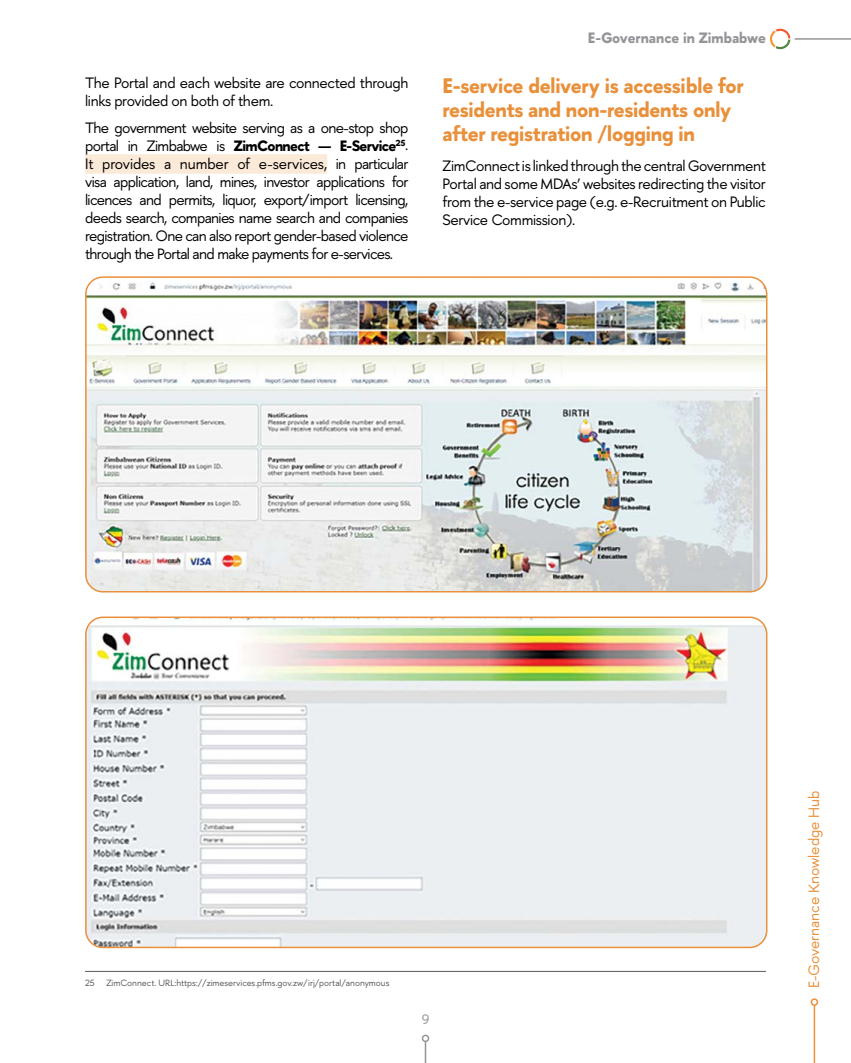
<style>
.page{position:relative;width:851px;height:1063px;background:#fff}
.page>*{position:absolute;margin:0;border:0;box-sizing:border-box;transform-origin:0 0}
.t1{font:700 21px/24px "HSE Sans";letter-spacing:-.01em;color:#e9903b}
.t2{font:15px/18px "HSE Sans";letter-spacing:-.02em;color:#000;text-align:justify}
.t3{font:15px "HSE Sans";color:#e9903b}
.t4{font:700 15px "HSE Sans";color:#939598}
.t5{font:13.5px "HSE Sans";color:#939598}
.t6{font:9px "HSE Sans";color:#58595b}
.s1{font-weight:700}
</style>
<div class="page">
<hr style="left:424px;top:1041px;width:2px;height:22px;background:#939598">
<div style="left:421px;top:1035px;width:8px;height:7px;border:2px solid #939598;border-radius:50%"></div>
<hr style="left:813px;top:1005px;width:2px;height:58px;background:#e9903b">
<div style="left:810px;top:998px;width:8px;height:8px;border:2px solid #e9903b;border-radius:50%"></div>
<hr style="left:794px;top:38px;width:56px;height:2px;background:#939598">
<svg style="left:769px;top:29px;width:21px;height:20px"></svg>
<div style="left:85px;top:154px;width:242px;height:20px;background:#fcead8"></div>
<hr style="left:85px;top:971px;width:680px;height:1px;background:#58595b">
<img style="left:88px;top:279px;width:678px;height:311px">
<div style="left:85px;top:276px;width:682px;height:317px;border:2px solid #e9903b;border-radius:17px"></div>
<img style="left:86px;top:617px;width:680px;height:330px">
<div style="left:85px;top:617px;width:682px;height:331px;border:2px solid #e9903b;border-radius:17px"></div>
<p class="t2" style="left:85px;top:74px;width:325px">The Portal and each website are connected through links provided on both of them.</p>
<p class="t2" style="left:85px;top:119px;width:325px">The government website serving as a one-stop shop portal in Zimbabwe is <span class="s1">ZimConnect — E-Service</span><sup>25</sup>.<br>It provides a number of e-services, in particular visa application, land, mines, investor applications for licences and permits, liquor, export/import licensing, deeds search, companies name search and companies registration. One can also report gender-based violence through the Portal and make payments for e-services.</p>
<p class="t4" style="left:588px;top:28px;width:179px">E-Governance in Zimbabwe</p>
<h1 class="t1" style="left:442px;top:73px;width:303px">E-service delivery is accessible for residents and non-residents only after registration /logging in</h1>
<p class="t2" style="left:442px;top:157px;width:325px">ZimConnect is linked through the central Government Portal and some MDAs’ websites redirecting the visitor from the e-service page (e.g. e-Recruitment on Public Service Commission).</p>
<p class="t6" style="left:85px;top:978px;width:11px">25</p>
<p class="t6" style="left:106px;top:978px;width:284px">ZimConnect. URL:https://zimeservices.pfms.gov.zw/irj/portal/anonymous</p>
<p class="t5" style="left:421px;top:1011px;width:9px">9</p>
<p class="t3" style="left:804px;top:988px;width:199px;rotate:-90deg">E-Governance Knowledge Hub</p>
</div>
